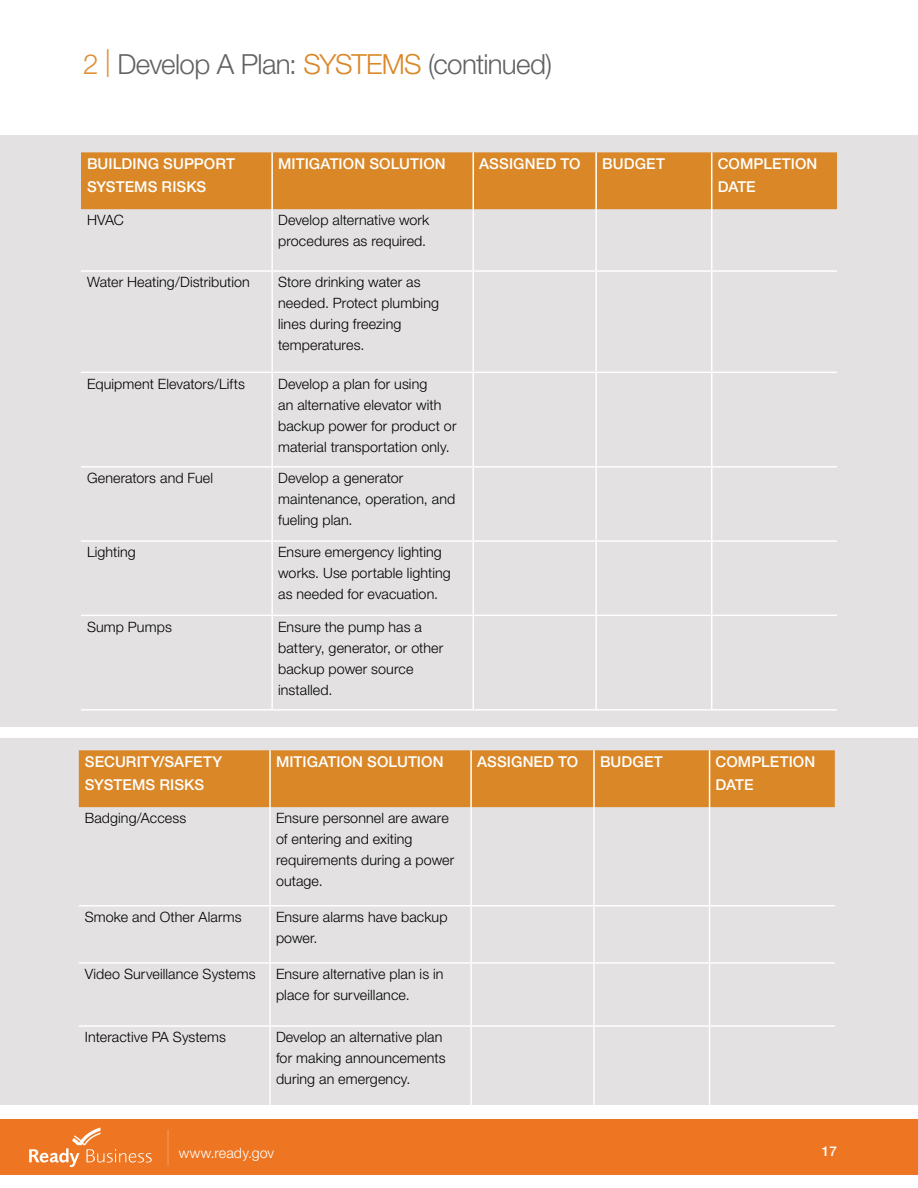
<style>
.page{position:relative;width:918px;height:1188px;background:#fff}
.page>*{position:absolute;margin:0;border:0;box-sizing:border-box;transform-origin:0 0}
.t1{font:300 27.75px "Helvetica Neue LT Std";letter-spacing:-.025em;color:#626264}
.t2{font:500 15px/22.5px "Helvetica Neue LT Std";letter-spacing:.005em;color:#fff}
.t3{font:300 14.25px/21px "Helvetica Neue LT Std";letter-spacing:.01em;color:#000}
.t4{font:300 14.25px "Helvetica Neue LT Std";letter-spacing:.01em;color:#fff}
.t5{font:500 13.5px "Helvetica Neue LT Std";color:#fff}
.s1{color:#de9138}
.s2{color:#da8727}
</style>
<div class="page">
<div style="left:0;top:1119px;width:918px;height:55px;background:#ee7622"></div>
<svg style="left:29px;top:1128px;width:123px;height:39px"></svg>
<hr style="left:167px;top:1130px;width:2px;height:35px;background:#fff">
<div style="left:0;top:135px;width:918px;height:592px;background:#e3e1e1"></div>
<div style="left:0;top:739px;width:918px;height:366px;background:#e3e1e1"></div>
<div style="left:81px;top:152px;width:756px;height:57px;background:#da8727"></div>
<hr style="left:271px;top:152px;width:2px;height:57px;background:#fff">
<hr style="left:473px;top:152px;width:1px;height:57px;background:#fff">
<hr style="left:595px;top:152px;width:2px;height:57px;background:#fff">
<hr style="left:711px;top:152px;width:1px;height:57px;background:#fff">
<hr style="left:271px;top:209px;width:2px;height:61px;background:#fff">
<hr style="left:473px;top:209px;width:1px;height:61px;background:#fff">
<hr style="left:595px;top:209px;width:2px;height:61px;background:#fff">
<hr style="left:711px;top:209px;width:1px;height:61px;background:#fff">
<hr style="left:271px;top:272px;width:2px;height:100px;background:#fff">
<hr style="left:473px;top:272px;width:1px;height:100px;background:#fff">
<hr style="left:595px;top:272px;width:2px;height:100px;background:#fff">
<hr style="left:711px;top:272px;width:1px;height:100px;background:#fff">
<hr style="left:271px;top:373px;width:2px;height:93px;background:#fff">
<hr style="left:473px;top:373px;width:1px;height:93px;background:#fff">
<hr style="left:595px;top:373px;width:2px;height:93px;background:#fff">
<hr style="left:711px;top:373px;width:1px;height:93px;background:#fff">
<hr style="left:271px;top:468px;width:2px;height:72px;background:#fff">
<hr style="left:473px;top:468px;width:1px;height:72px;background:#fff">
<hr style="left:595px;top:468px;width:2px;height:72px;background:#fff">
<hr style="left:711px;top:468px;width:1px;height:72px;background:#fff">
<hr style="left:81px;top:540px;width:191px;height:2px;background:#fff">
<hr style="left:272px;top:540px;width:201px;height:2px;background:#fff">
<hr style="left:271px;top:542px;width:2px;height:73px;background:#fff">
<hr style="left:473px;top:540px;width:123px;height:2px;background:#fff">
<hr style="left:473px;top:542px;width:1px;height:73px;background:#fff">
<hr style="left:596px;top:540px;width:116px;height:2px;background:#fff">
<hr style="left:595px;top:542px;width:2px;height:73px;background:#fff">
<hr style="left:712px;top:540px;width:125px;height:2px;background:#fff">
<hr style="left:711px;top:542px;width:1px;height:73px;background:#fff">
<hr style="left:81px;top:615px;width:191px;height:1px;background:#fff">
<hr style="left:272px;top:615px;width:201px;height:1px;background:#fff">
<hr style="left:271px;top:616px;width:2px;height:93px;background:#fff">
<hr style="left:473px;top:615px;width:123px;height:1px;background:#fff">
<hr style="left:473px;top:616px;width:1px;height:93px;background:#fff">
<hr style="left:596px;top:615px;width:116px;height:1px;background:#fff">
<hr style="left:595px;top:616px;width:2px;height:93px;background:#fff">
<hr style="left:712px;top:615px;width:125px;height:1px;background:#fff">
<hr style="left:711px;top:616px;width:1px;height:93px;background:#fff">
<hr style="left:81px;top:709px;width:191px;height:2px;background:#fff">
<hr style="left:272px;top:709px;width:201px;height:2px;background:#fff">
<hr style="left:473px;top:709px;width:123px;height:2px;background:#fff">
<hr style="left:596px;top:709px;width:116px;height:2px;background:#fff">
<hr style="left:712px;top:709px;width:125px;height:2px;background:#fff">
<hr style="left:81px;top:270px;width:191px;height:2px;background:#fff">
<hr style="left:272px;top:270px;width:201px;height:2px;background:#fff">
<hr style="left:473px;top:270px;width:123px;height:2px;background:#fff">
<hr style="left:596px;top:270px;width:116px;height:2px;background:#fff">
<hr style="left:712px;top:270px;width:125px;height:2px;background:#fff">
<hr style="left:81px;top:372px;width:191px;height:1px;background:#fff">
<hr style="left:272px;top:372px;width:201px;height:1px;background:#fff">
<hr style="left:473px;top:372px;width:123px;height:1px;background:#fff">
<hr style="left:596px;top:372px;width:116px;height:1px;background:#fff">
<hr style="left:712px;top:372px;width:125px;height:1px;background:#fff">
<hr style="left:81px;top:466px;width:191px;height:2px;background:#fff">
<hr style="left:272px;top:466px;width:201px;height:2px;background:#fff">
<hr style="left:473px;top:466px;width:123px;height:2px;background:#fff">
<hr style="left:596px;top:466px;width:116px;height:2px;background:#fff">
<hr style="left:712px;top:466px;width:125px;height:2px;background:#fff">
<div style="left:79px;top:750px;width:756px;height:57px;background:#da8727"></div>
<hr style="left:269px;top:750px;width:2px;height:57px;background:#fff">
<hr style="left:470px;top:750px;width:2px;height:57px;background:#fff">
<hr style="left:593px;top:750px;width:2px;height:57px;background:#fff">
<hr style="left:709px;top:750px;width:1px;height:57px;background:#fff">
<hr style="left:269px;top:807px;width:2px;height:98px;background:#fff">
<hr style="left:470px;top:807px;width:2px;height:98px;background:#fff">
<hr style="left:593px;top:807px;width:2px;height:98px;background:#fff">
<hr style="left:709px;top:807px;width:1px;height:98px;background:#fff">
<hr style="left:269px;top:906px;width:2px;height:56px;background:#fff">
<hr style="left:470px;top:906px;width:2px;height:56px;background:#fff">
<hr style="left:593px;top:906px;width:2px;height:56px;background:#fff">
<hr style="left:709px;top:906px;width:1px;height:56px;background:#fff">
<hr style="left:269px;top:964px;width:2px;height:61px;background:#fff">
<hr style="left:470px;top:964px;width:2px;height:61px;background:#fff">
<hr style="left:593px;top:964px;width:2px;height:61px;background:#fff">
<hr style="left:709px;top:964px;width:1px;height:61px;background:#fff">
<hr style="left:269px;top:1027px;width:2px;height:80px;background:#fff">
<hr style="left:470px;top:1027px;width:2px;height:80px;background:#fff">
<hr style="left:593px;top:1027px;width:2px;height:80px;background:#fff">
<hr style="left:709px;top:1027px;width:1px;height:80px;background:#fff">
<hr style="left:79px;top:905px;width:191px;height:1px;background:#fff">
<hr style="left:270px;top:905px;width:201px;height:1px;background:#fff">
<hr style="left:471px;top:905px;width:123px;height:1px;background:#fff">
<hr style="left:594px;top:905px;width:116px;height:1px;background:#fff">
<hr style="left:710px;top:905px;width:125px;height:1px;background:#fff">
<hr style="left:79px;top:962px;width:191px;height:2px;background:#fff">
<hr style="left:270px;top:962px;width:201px;height:2px;background:#fff">
<hr style="left:471px;top:962px;width:123px;height:2px;background:#fff">
<hr style="left:594px;top:962px;width:116px;height:2px;background:#fff">
<hr style="left:710px;top:962px;width:125px;height:2px;background:#fff">
<hr style="left:79px;top:1025px;width:191px;height:2px;background:#fff">
<hr style="left:270px;top:1025px;width:201px;height:2px;background:#fff">
<hr style="left:471px;top:1025px;width:123px;height:2px;background:#fff">
<hr style="left:594px;top:1025px;width:116px;height:2px;background:#fff">
<hr style="left:710px;top:1025px;width:125px;height:2px;background:#fff">
<h3 class="t1" style="left:83px;top:47px;width:471px"><span class="s1">2 |</span> Develop A Plan: <span class="s2">SYSTEMS</span> (continued)</h3>
<p class="t2" style="left:87px;top:152px;width:150px">BUILDING SUPPORT<br>SYSTEMS RISKS</p>
<p class="t2" style="left:278px;top:152px;width:169px">MITIGATION SOLUTION</p>
<p class="t2" style="left:479px;top:152px;width:103px">ASSIGNED TO</p>
<p class="t2" style="left:602px;top:152px;width:64px">BUDGET</p>
<p class="t2" style="left:718px;top:152px;width:101px">COMPLETION<br>DATE</p>
<p class="t3" style="left:87px;top:210px;width:38px">HVAC</p>
<p class="t3" style="left:278px;top:210px;width:153px">Develop alternative work procedures as required.</p>
<p class="t3" style="left:87px;top:271px;width:164px">Water Heating/Distribution</p>
<p class="t3" style="left:278px;top:271px;width:162px">Store drinking water as needed. Protect plumbing lines during freezing temperatures.</p>
<p class="t3" style="left:87px;top:373px;width:159px">Equipment Elevators/Lifts</p>
<p class="t3" style="left:278px;top:373px;width:180px">Develop a plan for using<br>an alternative elevator with backup power for product or material transportation only.</p>
<p class="t3" style="left:87px;top:467px;width:128px">Generators and Fuel</p>
<p class="t3" style="left:278px;top:467px;width:179px">Develop a generator maintenance, operation, and fueling plan.</p>
<p class="t3" style="left:87px;top:541px;width:50px">Lighting</p>
<p class="t3" style="left:278px;top:541px;width:174px">Ensure emergency lighting works. Use portable lighting as needed for evacuation.</p>
<p class="t3" style="left:87px;top:616px;width:86px">Sump Pumps</p>
<p class="t3" style="left:278px;top:616px;width:167px">Ensure the pump has a battery, generator, or other backup power source installed.</p>
<p class="t2" style="left:85px;top:750px;width:139px">SECURITY/SAFETY<br>SYSTEMS RISKS</p>
<p class="t2" style="left:276px;top:750px;width:169px">MITIGATION SOLUTION</p>
<p class="t2" style="left:477px;top:750px;width:103px">ASSIGNED TO</p>
<p class="t2" style="left:600px;top:750px;width:64px">BUDGET</p>
<p class="t2" style="left:716px;top:750px;width:101px">COMPLETION<br>DATE</p>
<p class="t3" style="left:85px;top:807px;width:103px">Badging/Access</p>
<p class="t3" style="left:276px;top:807px;width:180px">Ensure personnel are aware of entering and exiting requirements during a power outage.</p>
<p class="t3" style="left:85px;top:906px;width:158px">Smoke and Other Alarms</p>
<p class="t3" style="left:276px;top:906px;width:173px">Ensure alarms have backup power.</p>
<p class="t3" style="left:85px;top:963px;width:172px">Video Surveillance Systems</p>
<p class="t3" style="left:276px;top:963px;width:169px">Ensure alternative plan is in place for surveillance.</p>
<p class="t3" style="left:85px;top:1026px;width:143px">Interactive PA Systems</p>
<p class="t3" style="left:276px;top:1026px;width:171px">Develop an alternative plan for making announcements during an emergency.</p>
<p class="t4" style="left:179px;top:1144px;width:97px">www.ready.gov</p>
<p class="t5" style="left:822px;top:1144px;width:17px">17</p>
</div>
